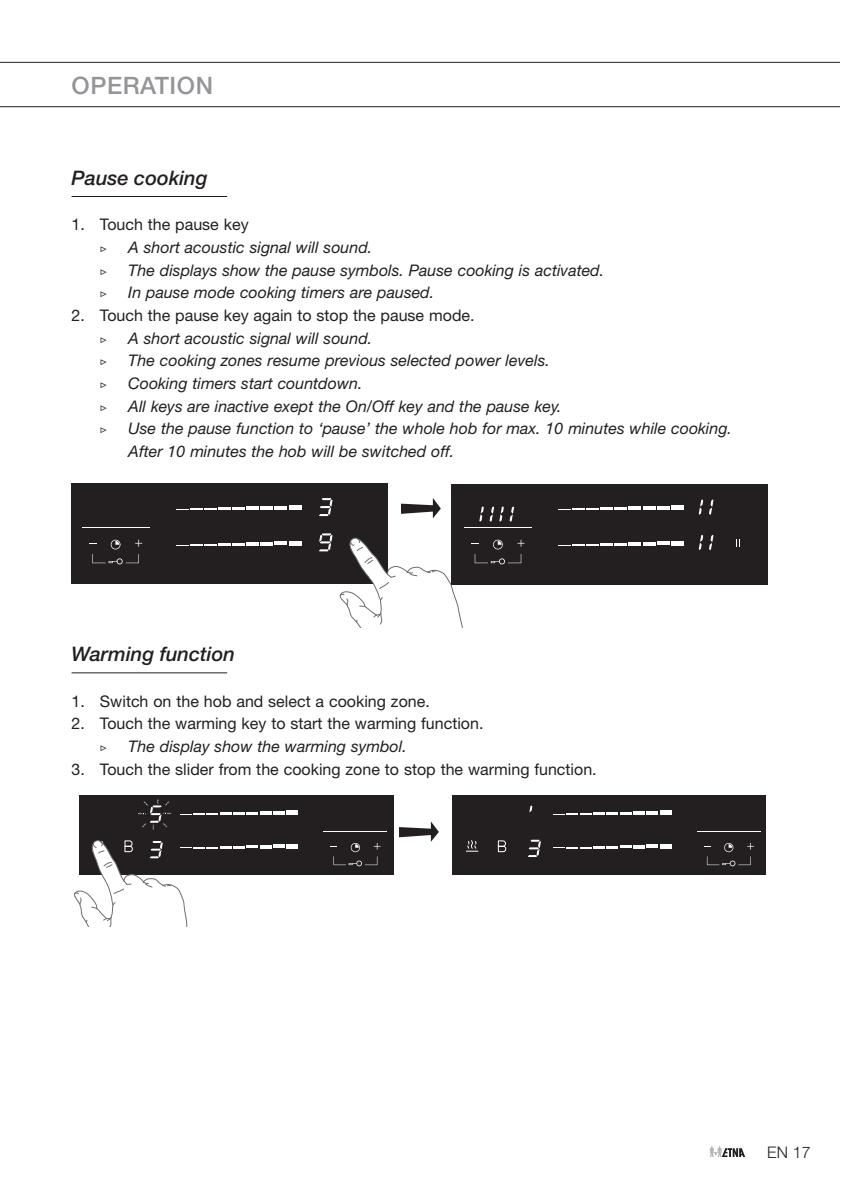
<style>
.page{position:relative;width:841px;height:1191px;background:#fff}
.page>*{position:absolute;margin:0;border:0;box-sizing:border-box;transform-origin:0 0}
.t1{font:500 24px "Helvetica Neue";letter-spacing:.025em;color:#939598}
.t2{font:italic 500 20px "Helvetica Neue";color:#231f20}
.t3{font:italic 16px/22.6px "Helvetica Neue";color:#231f20}
.t4{font:16px "Helvetica Neue";color:#231f20}
.t5{font:16px "Garamond Premr Pro";color:#231f20}
.t6{font:300 16px "Helvetica Neue";color:#231f20}
</style>
<div class="page">
<hr style="left:0;top:62px;width:839px;height:1px;background:#231f20">
<hr style="left:0;top:106px;width:839px;height:1px;background:#231f20">
<svg style="left:710px;top:1146px;width:34px;height:11px"></svg>
<hr style="left:71px;top:196px;width:156px;height:1px;background:#231f20">
<hr style="left:71px;top:672px;width:156px;height:1px;background:#231f20">
<div style="left:450px;top:484px;width:317px;height:101px;background:#231f20"></div>
<div style="left:71px;top:483px;width:317px;height:101px;background:#231f20"></div>
<svg style="left:319px;top:498px;width:13px;height:18px"></svg>
<svg style="left:319px;top:533px;width:13px;height:18px"></svg>
<svg style="left:698px;top:499px;width:15px;height:16px"></svg>
<svg style="left:698px;top:534px;width:15px;height:16px"></svg>
<svg style="left:479px;top:506px;width:35px;height:16px"></svg>
<div style="left:289px;top:505px;width:12px;height:5px;background:#fff"></div>
<svg style="left:176px;top:507px;width:83px;height:3px"></svg>
<hr style="left:260px;top:506px;width:13px;height:4px;background:#fff">
<hr style="left:274px;top:506px;width:13px;height:4px;background:#fff">
<hr style="left:289px;top:541px;width:12px;height:4px;background:#fff">
<svg style="left:190px;top:542px;width:83px;height:3px"></svg>
<hr style="left:274px;top:541px;width:13px;height:4px;background:#fff">
<svg style="left:111px;top:540px;width:9px;height:9px"></svg>
<hr style="left:82px;top:527px;width:67px;height:1px;background:#fff">
<svg style="left:135px;top:540px;width:7px;height:7px"></svg>
<svg style="left:108px;top:558px;width:15px;height:6px"></svg>
<div style="left:670px;top:505px;width:13px;height:5px;background:#fff"></div>
<svg style="left:558px;top:507px;width:82px;height:3px"></svg>
<hr style="left:642px;top:506px;width:13px;height:4px;background:#fff">
<hr style="left:656px;top:506px;width:13px;height:4px;background:#fff">
<hr style="left:670px;top:541px;width:13px;height:4px;background:#fff">
<svg style="left:572px;top:542px;width:83px;height:3px"></svg>
<hr style="left:656px;top:541px;width:13px;height:4px;background:#fff">
<svg style="left:493px;top:540px;width:9px;height:9px"></svg>
<hr style="left:464px;top:527px;width:67px;height:1px;background:#fff">
<svg style="left:736px;top:539px;width:4px;height:8px"></svg>
<svg style="left:517px;top:540px;width:7px;height:7px"></svg>
<svg style="left:490px;top:558px;width:15px;height:6px"></svg>
<svg style="left:339px;top:537px;width:139px;height:91px"></svg>
<svg style="left:401px;top:498px;width:39px;height:20px"></svg>
<div style="left:79px;top:795px;width:314px;height:79px;background:#231f20"></div>
<div style="left:452px;top:795px;width:314px;height:79px;background:#231f20"></div>
<svg style="left:529px;top:805px;width:4px;height:8px"></svg>
<svg style="left:528px;top:840px;width:12px;height:17px"></svg>
<svg style="left:138px;top:799px;width:33px;height:31px"></svg>
<div style="left:286px;top:810px;width:12px;height:5px;background:#fff"></div>
<svg style="left:180px;top:812px;width:78px;height:3px"></svg>
<hr style="left:259px;top:811px;width:12px;height:4px;background:#fff">
<hr style="left:273px;top:811px;width:11px;height:4px;background:#fff">
<hr style="left:286px;top:844px;width:12px;height:4px;background:#fff">
<hr style="left:273px;top:844px;width:11px;height:4px;background:#fff">
<svg style="left:350px;top:843px;width:10px;height:9px"></svg>
<hr style="left:323px;top:831px;width:64px;height:1px;background:#fff">
<svg style="left:373px;top:843px;width:7px;height:6px"></svg>
<svg style="left:348px;top:860px;width:14px;height:6px"></svg>
<svg style="left:466px;top:840px;width:11px;height:12px"></svg>
<svg style="left:497px;top:840px;width:9px;height:12px"></svg>
<div style="left:659px;top:810px;width:12px;height:5px;background:#fff"></div>
<svg style="left:553px;top:812px;width:78px;height:3px"></svg>
<hr style="left:632px;top:811px;width:12px;height:4px;background:#fff">
<hr style="left:646px;top:811px;width:11px;height:4px;background:#fff">
<hr style="left:659px;top:844px;width:12px;height:4px;background:#fff">
<svg style="left:553px;top:845px;width:91px;height:3px"></svg>
<hr style="left:646px;top:844px;width:11px;height:4px;background:#fff">
<svg style="left:724px;top:843px;width:9px;height:9px"></svg>
<hr style="left:696px;top:831px;width:64px;height:1px;background:#fff">
<svg style="left:747px;top:843px;width:6px;height:6px"></svg>
<svg style="left:706px;top:856px;width:13px;height:9px"></svg>
<svg style="left:722px;top:860px;width:13px;height:6px"></svg>
<svg style="left:74px;top:840px;width:197px;height:87px"></svg>
<svg style="left:399px;top:821px;width:39px;height:21px"></svg>
<h1 class="t1" style="left:71px;top:71px;width:143px">OPERATION</h1>
<p class="t2" style="left:71px;top:166px;width:138px">Pause cooking</p>
<p class="t4" style="left:71px;top:215px;width:179px">1. Touch the pause key</p>
<p class="t5" style="left:100px;top:238px;width:9px">▷</p>
<p class="t3" style="left:128px;top:236px;width:245px">A short acoustic signal will sound.</p>
<p class="t5" style="left:100px;top:261px;width:9px">▷</p>
<p class="t3" style="left:128px;top:258px;width:477px">The displays show the pause symbols. Pause cooking is activated.</p>
<p class="t5" style="left:100px;top:284px;width:9px">▷</p>
<p class="t3" style="left:128px;top:281px;width:307px">In pause mode cooking timers are paused.</p>
<p class="t4" style="left:71px;top:306px;width:404px">2. Touch the pause key again to stop the pause mode.</p>
<p class="t5" style="left:100px;top:329px;width:9px">▷</p>
<p class="t3" style="left:128px;top:326px;width:245px">A short acoustic signal will sound.</p>
<p class="t5" style="left:100px;top:352px;width:9px">▷</p>
<p class="t3" style="left:128px;top:349px;width:423px">The cooking zones resume previous selected power levels.</p>
<p class="t5" style="left:100px;top:374px;width:9px">▷</p>
<p class="t3" style="left:128px;top:372px;width:235px">Cooking timers start countdown.</p>
<p class="t5" style="left:100px;top:397px;width:9px">▷</p>
<p class="t3" style="left:128px;top:394px;width:434px">All keys are inactive exept the On/Off key and the pause key.</p>
<p class="t5" style="left:100px;top:420px;width:9px">▷</p>
<p class="t3" style="left:128px;top:417px;width:605px">Use the pause function to ‘pause’ the whole hob for max. 10 minutes while cooking.<br>After 10 minutes the hob will be switched off.</p>
<p class="t2" style="left:71px;top:642px;width:165px">Warming function</p>
<p class="t4" style="left:71px;top:691px;width:359px">1. Switch on the hob and select a cooking zone.</p>
<p class="t4" style="left:71px;top:714px;width:413px">2. Touch the warming key to start the warming function.</p>
<p class="t5" style="left:100px;top:737px;width:9px">▷</p>
<p class="t3" style="left:128px;top:735px;width:280px">The display show the warming symbol.</p>
<p class="t4" style="left:71px;top:759px;width:526px">3. Touch the slider from the cooking zone to stop the warming function.</p>
<p class="t6" style="left:766px;top:1142px;width:45px">EN 17</p>
</div>
